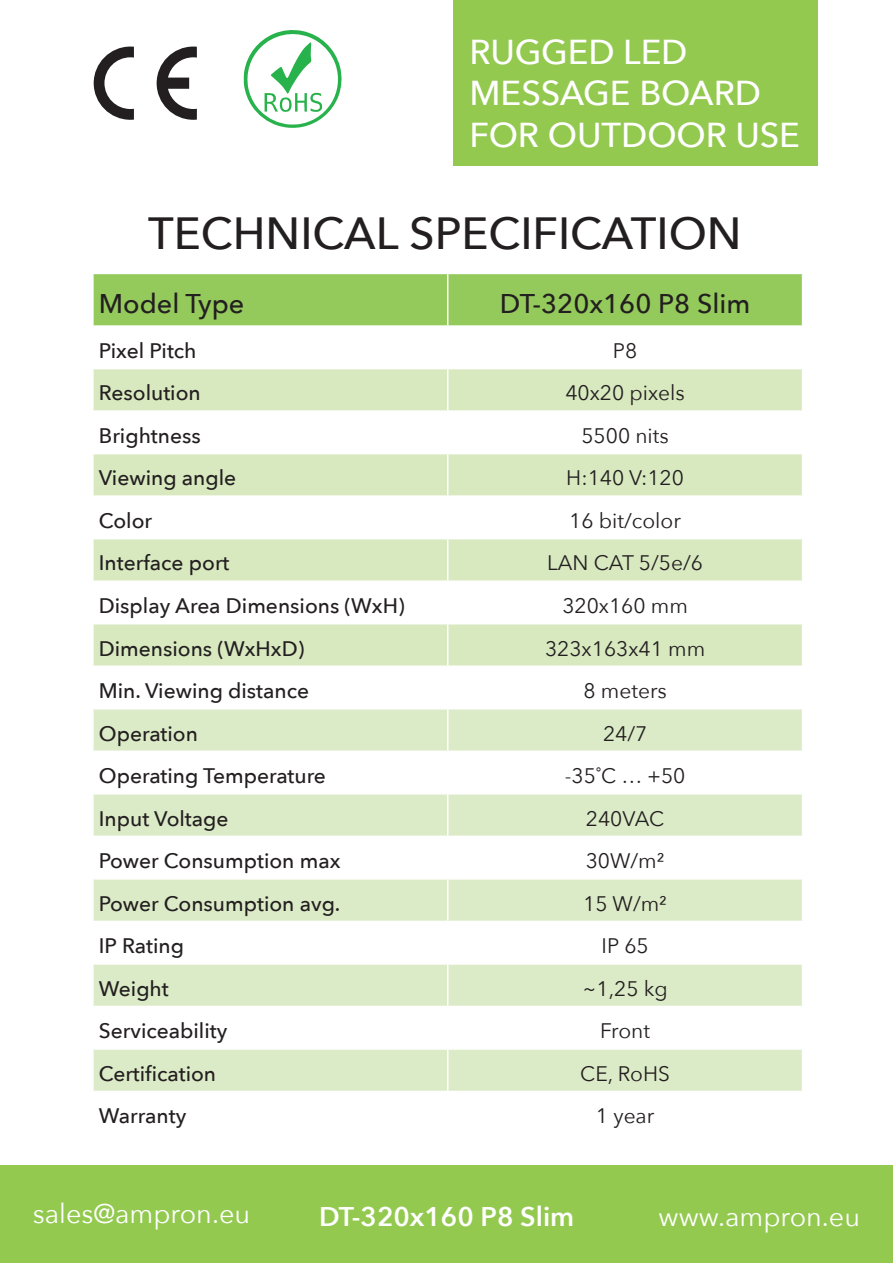
<style>
.page{position:relative;width:893px;height:1263px;background:#fff}
.page>*{position:absolute;margin:0;border:0;box-sizing:border-box;transform-origin:0 0}
.t1{font:500 45px "Avenir Next";color:#231f20}
.t2{font:500 45px/54px "Avenir Next";letter-spacing:.05em;color:#fff}
.t3{font:500 34.5px/41.4px "Avenir Next";letter-spacing:-.005em;color:#fff}
.t4{font:27px "Avenir Next";color:#fff}
.t5{font:500 27px "Avenir Next";color:#231f20}
.t6{font:600 27px "Avenir Next";color:#fff}
.t7{font:500 21px "Avenir Next";color:#231f20}
.t8{font:21px "Avenir Next";color:#231f20}
</style>
<div class="page">
<div style="left:0;top:1166px;width:893px;height:97px;background:#93c94f"></div>
<div style="left:454px;top:0;width:364px;height:165px;background:#93c94f"></div>
<svg style="left:94px;top:47px;width:40px;height:73px"></svg>
<svg style="left:157px;top:47px;width:40px;height:73px"></svg>
<svg style="left:244px;top:30px;width:98px;height:98px"></svg>
<div style="left:94px;top:274px;width:708px;height:51px;background:#93ca5b"></div>
<svg style="left:94px;top:369px;width:708px;height:126px;fill:#d8e9c0"></svg>
<svg style="left:94px;top:539px;width:708px;height:126px;fill:#d8e9c0"></svg>
<div style="left:94px;top:709px;width:708px;height:41px;background:#dcebc7"></div>
<svg style="left:94px;top:794px;width:708px;height:297px;fill:#dcebc7"></svg>
<hr style="left:447px;top:274px;width:1px;height:51px;background:#fff">
<hr style="left:447px;top:369px;width:1px;height:41px;background:#fff">
<hr style="left:92px;top:410px;width:356px;height:2px;background:#fff">
<hr style="left:448px;top:410px;width:355px;height:2px;background:#fff">
<hr style="left:447px;top:412px;width:1px;height:41px;background:#fff">
<hr style="left:92px;top:453px;width:356px;height:1px;background:#fff">
<hr style="left:448px;top:453px;width:355px;height:1px;background:#fff">
<hr style="left:447px;top:454px;width:1px;height:41px;background:#fff">
<hr style="left:447px;top:539px;width:1px;height:41px;background:#fff">
<hr style="left:92px;top:580px;width:356px;height:2px;background:#fff">
<hr style="left:448px;top:580px;width:355px;height:2px;background:#fff">
<hr style="left:447px;top:582px;width:1px;height:41px;background:#fff">
<hr style="left:92px;top:623px;width:356px;height:1px;background:#fff">
<hr style="left:448px;top:623px;width:355px;height:1px;background:#fff">
<hr style="left:447px;top:624px;width:1px;height:41px;background:#fff">
<hr style="left:447px;top:709px;width:1px;height:41px;background:#fff">
<hr style="left:447px;top:794px;width:1px;height:42px;background:#fff">
<hr style="left:92px;top:836px;width:356px;height:1px;background:#fff">
<hr style="left:448px;top:836px;width:355px;height:1px;background:#fff">
<hr style="left:447px;top:837px;width:1px;height:41px;background:#fff">
<hr style="left:92px;top:878px;width:356px;height:2px;background:#fff">
<hr style="left:448px;top:878px;width:355px;height:2px;background:#fff">
<hr style="left:447px;top:880px;width:1px;height:41px;background:#fff">
<hr style="left:92px;top:921px;width:356px;height:1px;background:#fff">
<hr style="left:448px;top:921px;width:355px;height:1px;background:#fff">
<hr style="left:447px;top:922px;width:1px;height:41px;background:#fff">
<hr style="left:92px;top:963px;width:356px;height:2px;background:#fff">
<hr style="left:448px;top:963px;width:355px;height:2px;background:#fff">
<hr style="left:447px;top:965px;width:1px;height:41px;background:#fff">
<hr style="left:92px;top:1006px;width:356px;height:1px;background:#fff">
<hr style="left:448px;top:1006px;width:355px;height:1px;background:#fff">
<hr style="left:447px;top:1007px;width:1px;height:41px;background:#fff">
<hr style="left:92px;top:1048px;width:356px;height:2px;background:#fff">
<hr style="left:448px;top:1048px;width:355px;height:2px;background:#fff">
<hr style="left:447px;top:1050px;width:1px;height:41px;background:#fff">
<h2 class="t3" style="left:469px;top:34px;width:332px">RUGGED LED<br>MESSAGE BOARD<br>FOR OUTDOOR USE</h2>
<h1 class="t2" style="left:519px;top:37px;width:278px">TECHNICAL<br>DATA SHEET</h1>
<h1 class="t1" style="left:148px;top:214px;width:595px">TECHNICAL SPECIFICATION</h1>
<p class="t5" style="left:99px;top:292px;width:147px">Model Type</p>
<p class="t5" style="left:500px;top:292px;width:252px">DT-320x160 P8 Slim</p>
<p class="t7" style="left:99px;top:342px;width:99px">Pixel Pitch</p>
<p class="t8" style="left:613px;top:333px;width:26px">P8</p>
<p class="t7" style="left:99px;top:384px;width:103px">Resolution</p>
<p class="t8" style="left:565px;top:375px;width:121px">40x20 pixels</p>
<p class="t7" style="left:99px;top:427px;width:103px">Brightness</p>
<p class="t8" style="left:581px;top:418px;width:89px">5500 nits</p>
<p class="t7" style="left:99px;top:469px;width:139px">Viewing angle</p>
<p class="t8" style="left:566px;top:460px;width:119px">H:140 V:120</p>
<p class="t7" style="left:99px;top:512px;width:55px">Color</p>
<p class="t8" style="left:569px;top:503px;width:113px">16 bit/color</p>
<p class="t7" style="left:99px;top:554px;width:132px">Interface port</p>
<p class="t8" style="left:547px;top:545px;width:157px">LAN CAT 5/5e/6</p>
<p class="t7" style="left:99px;top:597px;width:307px">Display Area Dimensions (WxH)</p>
<p class="t8" style="left:562px;top:588px;width:127px">320x160 mm</p>
<p class="t7" style="left:99px;top:639px;width:207px">Dimensions (WxHxD)</p>
<p class="t8" style="left:545px;top:630px;width:162px">323x163x41 mm</p>
<p class="t7" style="left:99px;top:682px;width:212px">Min. Viewing distance</p>
<p class="t8" style="left:583px;top:673px;width:85px">8 meters</p>
<p class="t7" style="left:99px;top:724px;width:101px">Operation</p>
<p class="t8" style="left:603px;top:715px;width:46px">24/7</p>
<p class="t7" style="left:99px;top:767px;width:229px">Operating Temperature</p>
<p class="t8" style="left:565px;top:758px;width:122px">-35˚C … +50</p>
<p class="t7" style="left:99px;top:809px;width:131px">Input Voltage</p>
<p class="t8" style="left:586px;top:801px;width:80px">240VAC</p>
<p class="t7" style="left:99px;top:852px;width:243px">Power Consumption max</p>
<p class="t8" style="left:586px;top:843px;width:80px">30W/m²</p>
<p class="t7" style="left:99px;top:894px;width:243px">Power Consumption avg.</p>
<p class="t8" style="left:583px;top:886px;width:85px">15 W/m²</p>
<p class="t7" style="left:99px;top:937px;width:87px">IP Rating</p>
<p class="t8" style="left:601px;top:928px;width:49px">IP 65</p>
<p class="t7" style="left:99px;top:980px;width:71px">Weight</p>
<p class="t8" style="left:583px;top:971px;width:87px">~1,25 kg</p>
<p class="t7" style="left:99px;top:1022px;width:130px">Serviceability</p>
<p class="t8" style="left:600px;top:1022px;width:51px">Front</p>
<p class="t7" style="left:99px;top:1056px;width:119px">Certii cation</p>
<p class="t8" style="left:580px;top:1056px;width:91px">CE, RoHS</p>
<p class="t7" style="left:99px;top:1107px;width:89px">Warranty</p>
<p class="t8" style="left:596px;top:1098px;width:60px">1 year</p>
<p class="t4" style="left:33px;top:1203px;width:219px">sales@ampron.eu</p>
<p class="t6" style="left:319px;top:1201px;width:257px">DT-320x160 P8 Slim</p>
<p class="t4" style="left:659px;top:1205px;width:203px">www.ampron.eu</p>
</div>
